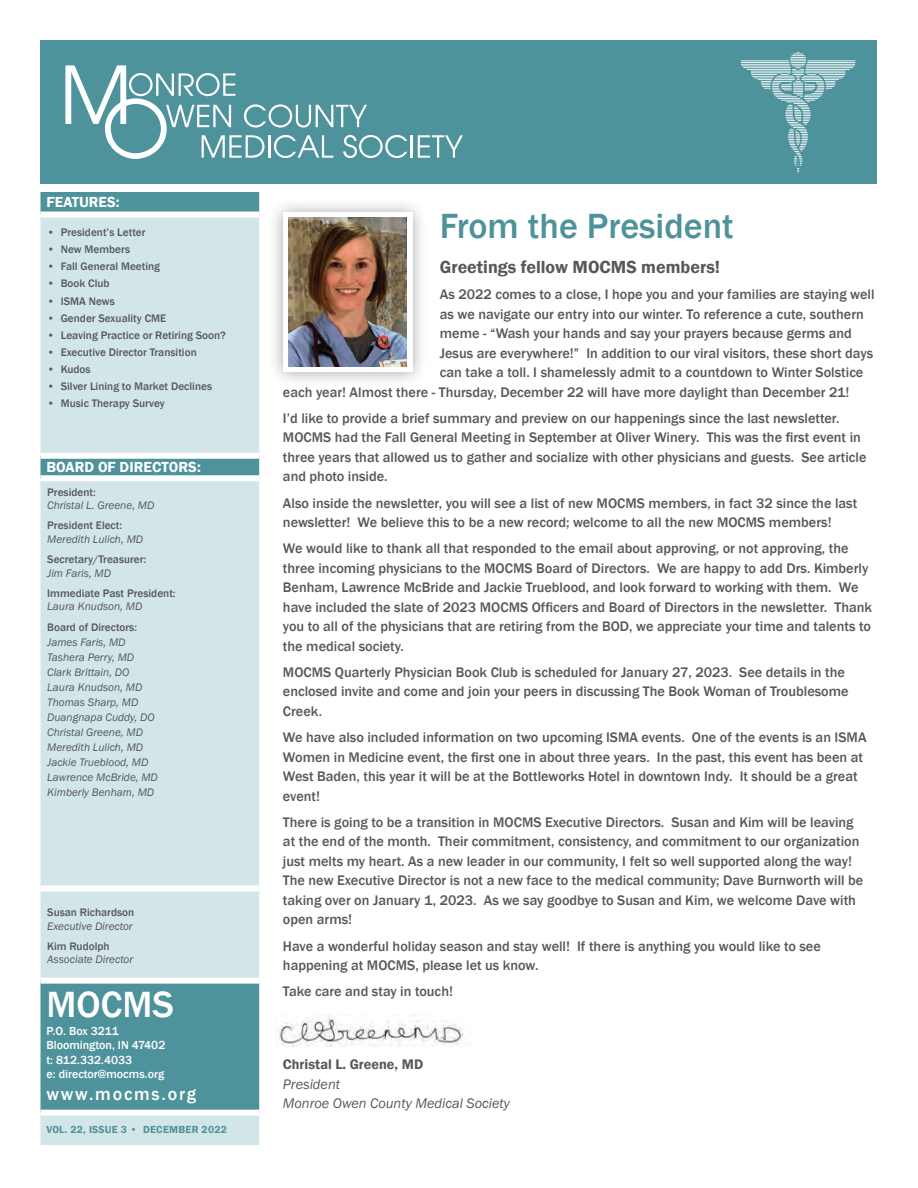
<style>
.page{position:relative;width:918px;height:1188px;background:#fff}
.page>*{position:absolute;margin:0;border:0;box-sizing:border-box;transform-origin:0 0}
.t1{font:500 37.5px "Franklin Gothic";color:#fff}
.t2{font:500 36px "Franklin Gothic";color:#4e929b}
.t3{font:600 18px "Franklin Gothic";color:#57585a}
.t4{font:500 18px "Franklin Gothic";letter-spacing:.1em;color:#fff}
.t5{font:600 15px "Franklin Gothic";color:#fff}
.t6{font:500 14.25px/19.5px "Franklin Gothic";color:#57585a}
.t7{font:italic 14.25px/19.5px "Franklin Gothic";color:#57585a}
.t8{font:600 14.25px "Franklin Gothic";color:#57585a}
.t9{font:500 12px/14.4px "Franklin Gothic";color:#fff}
.t10{font:500 11.25px "Franklin Gothic";color:#57585a}
.t11{font:italic 11.25px/15px "Franklin Gothic";color:#57585a}
.t12{font:600 10.5px "Franklin Gothic";letter-spacing:.02em;color:#4e929b}
</style>
<div class="page">
<div style="left:40px;top:40px;width:838px;height:144px;background:#4e929b"></div>
<div style="left:40px;top:192px;width:219px;height:20px;background:#4e929b"></div>
<svg style="left:40px;top:218px;width:219px;height:927px;background:#bdd8db"></svg>
<div style="left:40px;top:453px;width:219px;height:6px;background:#fff"></div>
<div style="left:40px;top:475px;width:219px;height:6px;background:#fff"></div>
<div style="left:40px;top:886px;width:219px;height:6px;background:#fff"></div>
<div style="left:40px;top:978px;width:219px;height:6px;background:#fff"></div>
<div style="left:40px;top:1110px;width:219px;height:6px;background:#fff"></div>
<div style="left:268px;top:197px;width:160px;height:190px;background:#231f20;opacity:.4"></div>
<div style="left:283px;top:213px;width:130px;height:159px;background:#fff"></div>
<img style="left:289px;top:218px;width:118px;height:149px">
<img style="left:278px;top:1015px;width:193px;height:32px">
<svg style="left:65px;top:65px;width:342px;height:94px"></svg>
<hr style="left:411px;top:135px;width:2px;height:23px;background:#fff">
<svg style="left:418px;top:135px;width:45px;height:23px"></svg>
<hr style="left:807px;top:60px;width:48px;height:1px;background:#fff">
<hr style="left:807px;top:62px;width:48px;height:1px;background:#fff">
<hr style="left:806px;top:64px;width:49px;height:1px;background:#fff">
<hr style="left:806px;top:66px;width:49px;height:1px;background:#fff">
<hr style="left:806px;top:67px;width:47px;height:1px;background:#fff">
<hr style="left:805px;top:69px;width:45px;height:1px;background:#fff">
<hr style="left:741px;top:60px;width:48px;height:1px;background:#fff">
<hr style="left:741px;top:62px;width:48px;height:1px;background:#fff">
<hr style="left:741px;top:64px;width:49px;height:1px;background:#fff">
<hr style="left:742px;top:66px;width:49px;height:1px;background:#fff">
<svg style="left:743px;top:52px;width:103px;height:121px"></svg>
<p class="t5" style="left:46px;top:193px;width:75px">FEATURES:</p>
<p class="t10" style="left:47px;top:225px;width:100px">• President’s Letter</p>
<p class="t10" style="left:47px;top:242px;width:84px">• New Members</p>
<p class="t10" style="left:47px;top:259px;width:114px">• Fall General Meeting</p>
<p class="t10" style="left:47px;top:277px;width:64px">• Book Club</p>
<p class="t10" style="left:47px;top:294px;width:69px">• ISMA News</p>
<p class="t10" style="left:47px;top:311px;width:121px">• Gender Sexuality CME</p>
<p class="t10" style="left:47px;top:328px;width:180px">• Leaving Practice or Retiring Soon?</p>
<p class="t10" style="left:47px;top:345px;width:151px">• Executive Director Transition</p>
<p class="t10" style="left:47px;top:362px;width:45px">• Kudos</p>
<p class="t10" style="left:47px;top:380px;width:166px">• Silver Lining to Market Declines</p>
<p class="t10" style="left:47px;top:397px;width:119px">• Music Therapy Survey</p>
<p class="t5" style="left:46px;top:458px;width:156px">BOARD OF DIRECTORS:</p>
<p class="t10" style="left:47px;top:485px;width:50px">President:</p>
<p class="t11" style="left:47px;top:498px;width:109px">Christal L. Greene, MD</p>
<p class="t10" style="left:47px;top:519px;width:76px">President Elect:</p>
<p class="t11" style="left:47px;top:532px;width:97px">Meredith Lulich, MD</p>
<p class="t10" style="left:47px;top:552px;width:101px">Secretary/Treasurer:</p>
<p class="t11" style="left:47px;top:566px;width:65px">Jim Faris, MD</p>
<p class="t10" style="left:47px;top:586px;width:130px">Immediate Past President:</p>
<p class="t11" style="left:47px;top:599px;width:97px">Laura Knudson, MD</p>
<p class="t10" style="left:47px;top:620px;width:91px">Board of Directors:</p>
<p class="t11" style="left:47px;top:635px;width:112px">James Faris, MD<br>Tashera Perry, MD<br>Clark Brittain, DO<br>Laura Knudson, MD<br>Thomas Sharp, MD<br>Duangnapa Cuddy, DO<br>Christal Greene, MD<br>Meredith Lulich, MD<br>Jackie Trueblood, MD<br>Lawrence McBride, MD<br>Kimberly Benham, MD</p>
<p class="t10" style="left:47px;top:905px;width:89px">Susan Richardson</p>
<p class="t11" style="left:47px;top:919px;width:87px">Executive Director</p>
<p class="t10" style="left:47px;top:939px;width:64px">Kim Rudolph</p>
<p class="t11" style="left:47px;top:952px;width:88px">Associate Director</p>
<h1 class="t1" style="left:46px;top:981px;width:129px">MOCMS</h1>
<p class="t9" style="left:46px;top:1024px;width:120px">P.O. Box 3211<br>Bloomington, IN 47402 t: 812.332.4033<br>e: director@mocms.org</p>
<p class="t4" style="left:46px;top:1083px;width:151px">www.mocms.org</p>
<p class="t12" style="left:46px;top:1123px;width:182px">VOL. 22, ISSUE 3 • DECEMBER 2022</p>
<h2 class="t2" style="left:440px;top:203px;width:295px">From the President</h2>
<p class="t3" style="left:440px;top:256px;width:282px">Greetings fellow MOCMS members!</p>
<p class="t6" style="left:440px;top:285px;width:436px">As 2022 comes to a close, I hope you and your families are staying well</p>
<p class="t6" style="left:440px;top:304px;width:425px">as we navigate our entry into our winter. To reference a cute, southern</p>
<p class="t6" style="left:440px;top:324px;width:414px">meme - “Wash your hands and say your prayers because germs and</p>
<p class="t6" style="left:440px;top:343px;width:435px">Jesus are everywhere!” In addition to our viral visitors, these short days</p>
<p class="t6" style="left:440px;top:363px;width:425px">can take a toll. I shamelessly admit to a countdown to Winter Solstice</p>
<p class="t6" style="left:283px;top:382px;width:568px">each year! Almost there - Thursday, December 22 will have more daylight than December 21!</p>
<p class="t6" style="left:283px;top:408px;width:585px">I’d like to provide a brief summary and preview on our happenings since the last newsletter.<br>MOCMS had the Fall General Meeting in September at Oliver Winery. This was the first event in three years that allowed us to gather and socialize with other physicians and guests. See article and photo inside.</p>
<p class="t6" style="left:283px;top:493px;width:576px">Also inside the newsletter, you will see a list of new MOCMS members, in fact 32 since the last newsletter! We believe this to be a new record; welcome to all the new MOCMS members!</p>
<p class="t6" style="left:283px;top:539px;width:591px">We would like to thank all that responded to the email about approving, or not approving, the three incoming physicians to the MOCMS Board of Directors. We are happy to add Drs. Kimberly Benham, Lawrence McBride and Jackie Trueblood, and look forward to working with them. We have included the slate of 2023 MOCMS Officers and Board of Directors in the newsletter. Thank you to all of the physicians that are retiring from the BOD, we appreciate your time and talents to the medical society.</p>
<p class="t6" style="left:283px;top:663px;width:567px">MOCMS Quarterly Physician Book Club is scheduled for January 27, 2023. See details in the enclosed invite and come and join your peers in discussing The Book Woman of Troublesome<br>Creek.</p>
<p class="t6" style="left:283px;top:728px;width:585px">We have also included information on two upcoming ISMA events. One of the events is an ISMA Women in Medicine event, the first one in about three years. In the past, this event has been at West Baden, this year it will be at the Bottleworks Hotel in downtown Indy. It should be a great event!</p>
<p class="t6" style="left:283px;top:813px;width:582px">There is going to be a transition in MOCMS Executive Directors. Susan and Kim will be leaving at the end of the month. Their commitment, consistency, and commitment to our organization just melts my heart. As a new leader in our community, I felt so well supported along the way!<br>The new Executive Director is not a new face to the medical community; Dave Burnworth will be taking over on January 1, 2023. As we say goodbye to Susan and Kim, we welcome Dave with open arms!</p>
<p class="t6" style="left:283px;top:936px;width:539px">Have a wonderful holiday season and stay well! If there is anything you would like to see happening at MOCMS, please let us know.</p>
<p class="t6" style="left:283px;top:982px;width:172px">Take care and stay in touch!</p>
<p class="t8" style="left:283px;top:1056px;width:142px">Christal L. Greene, MD</p>
<p class="t7" style="left:283px;top:1074px;width:228px">President<br>Monroe Owen County Medical Society</p>
</div>
